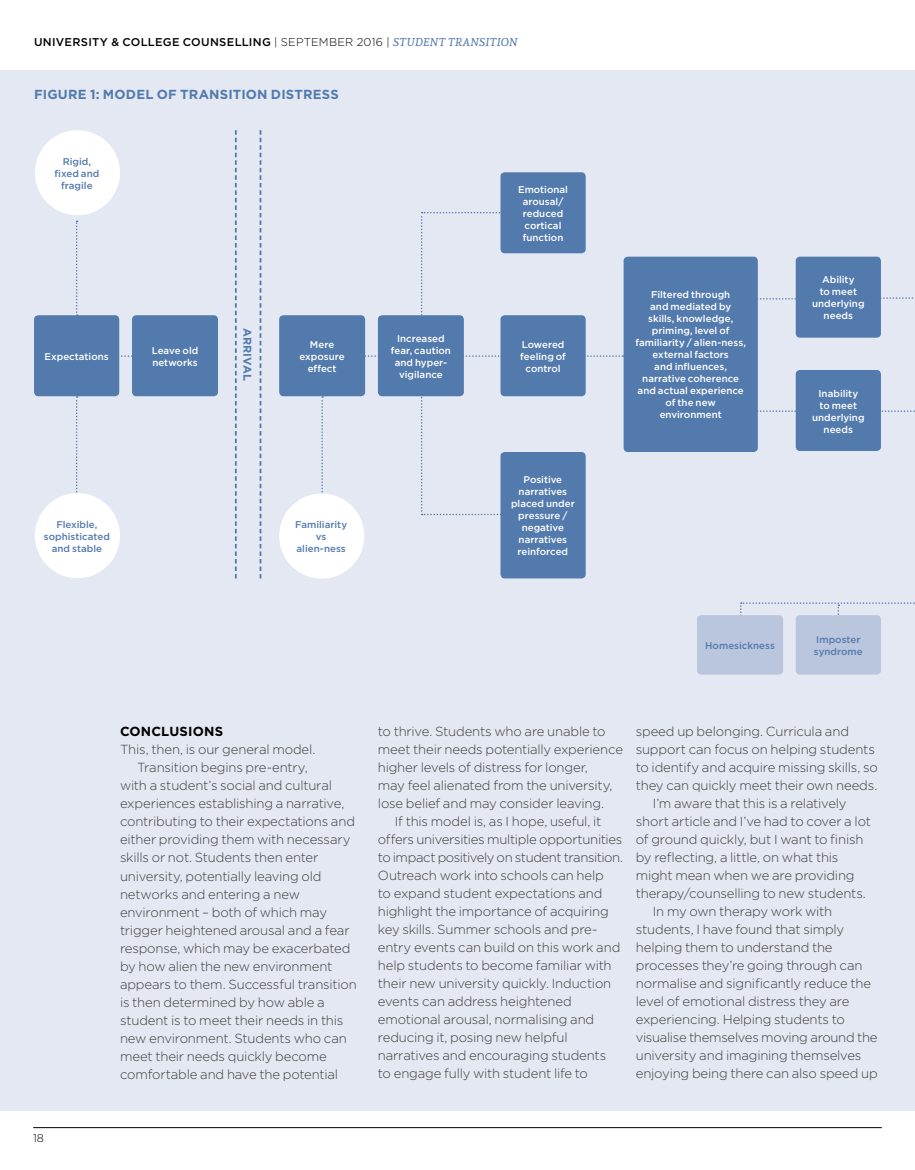
<style>
.page{position:relative;width:915px;height:1170px;background:#fff}
.page>*{position:absolute;margin:0;border:0;box-sizing:border-box;transform-origin:0 0}
.t1{font:300 13.2px "Gotham";letter-spacing:-.015em;color:#3c3c3b}
.t2{font:300 13.2px "Gotham";letter-spacing:-.035em;color:#3c3c3b}
.t3{font:700 13.2px "Gotham";letter-spacing:.015em;color:#537aad}
.t4{font:700 13.2px "Gotham";letter-spacing:.015em;color:#000}
.t5{font:500 11.25px "Gotham";letter-spacing:.025em;color:#000}
.t6{font:700 11.25px "Gotham";letter-spacing:-.005em;color:#537aad}
.t7{font:300 11.25px "Gotham";color:#000}
.t8{font:500 9.75px/12px "Gotham";color:#fff;text-align:center}
.t9{font:500 9.75px/12px "Gotham";color:#537aad;text-align:center}
.s1{font-weight:300}
.s2{font-family:"Andada";font-weight:400;font-style:italic;color:#537aad}
</style>
<div class="page">
<hr style="left:33px;top:1127px;width:848px;height:1px;background:#000">
<div style="left:0;top:70px;width:914px;height:1040px;background:#e4e8f3"></div>
<div style="left:795px;top:257px;width:85px;height:80px;background:#537aad;border-radius:4px"></div>
<div style="left:795px;top:370px;width:85px;height:81px;background:#537aad;border-radius:4px"></div>
<svg style="left:259px;top:130px;width:2px;height:448px"></svg>
<svg style="left:235px;top:130px;width:2px;height:448px"></svg>
<svg style="left:76px;top:220px;width:2px;height:95px"></svg>
<svg style="left:76px;top:396px;width:2px;height:97px"></svg>
<svg style="left:321px;top:396px;width:2px;height:97px"></svg>
<svg style="left:119px;top:355px;width:13px;height:2px"></svg>
<svg style="left:365px;top:355px;width:13px;height:2px"></svg>
<svg style="left:463px;top:355px;width:37px;height:2px"></svg>
<svg style="left:585px;top:355px;width:38px;height:2px"></svg>
<svg style="left:757px;top:298px;width:39px;height:1px"></svg>
<svg style="left:757px;top:410px;width:39px;height:2px"></svg>
<div style="left:35px;top:130px;width:85px;height:85px;background:#fff;border-radius:50%"></div>
<div style="left:35px;top:493px;width:85px;height:85px;background:#fff;border-radius:50%"></div>
<div style="left:279px;top:493px;width:85px;height:85px;background:#fff;border-radius:50%"></div>
<svg style="left:421px;top:212px;width:108px;height:110px"></svg>
<svg style="left:421px;top:394px;width:89px;height:121px"></svg>
<div style="left:500px;top:172px;width:85px;height:81px;background:#537aad;border-radius:4px"></div>
<div style="left:500px;top:452px;width:85px;height:126px;background:#537aad;border-radius:4px"></div>
<div style="left:623px;top:257px;width:134px;height:195px;background:#537aad;border-radius:4px"></div>
<div style="left:279px;top:315px;width:86px;height:81px;background:#537aad;border-radius:4px"></div>
<div style="left:378px;top:315px;width:85px;height:81px;background:#537aad;border-radius:4px"></div>
<div style="left:500px;top:315px;width:85px;height:81px;background:#537aad;border-radius:4px"></div>
<div style="left:34px;top:315px;width:85px;height:81px;background:#537aad;border-radius:4px"></div>
<div style="left:132px;top:315px;width:86px;height:81px;background:#537aad;border-radius:4px"></div>
<svg style="left:880px;top:297px;width:35px;height:2px"></svg>
<svg style="left:880px;top:410px;width:35px;height:2px"></svg>
<svg style="left:740px;top:602px;width:175px;height:28px"></svg>
<div style="left:696px;top:615px;width:86px;height:59px;background:#bac5de;border-radius:4px"></div>
<div style="left:795px;top:615px;width:85px;height:59px;background:#bac5de;border-radius:4px"></div>
<p class="t5" style="left:34px;top:35px;width:484px">UNIVERSITY &amp; COLLEGE COUNSELLING <span class="s1">| SEPTEMBER 2016 |</span> <span class="s2">STUDENT TRANSITION</span></p>
<p class="t3" style="left:34px;top:86px;width:306px">FIGURE 1: MODEL OF TRANSITION DISTRESS</p>
<p class="t9" style="left:55px;top:155px;width:46px">Rigid, fixed and fragile</p>
<p class="t8" style="left:518px;top:183px;width:51px">Emotional arousal/ reduced cortical function</p>
<p class="t8" style="left:45px;top:350px;width:66px">Expectations</p>
<p class="t8" style="left:152px;top:344px;width:48px;text-align:left">Leave old networks</p>
<p class="t6" style="left:254px;top:328px;width:54px;rotate:90deg">ARRIVAL</p>
<p class="t8" style="left:299px;top:338px;width:47px">Mere exposure effect</p>
<p class="t8" style="left:390px;top:332px;width:62px">Increased fear, caution and hyper&shy;vigilance</p>
<p class="t8" style="left:520px;top:338px;width:47px">Lowered feeling of control</p>
<p class="t9" style="left:44px;top:518px;width:67px">Flexible, sophisticated and stable</p>
<p class="t9" style="left:295px;top:518px;width:53px">Familiarity vs alien-ness</p>
<p class="t8" style="left:511px;top:473px;width:65px">Positive narratives placed under pressure / negative narratives reinforced</p>
<p class="t8" style="left:635px;top:289px;width:112px">Filtered through<br>and mediated by<br>skills, knowledge, priming, level of familiarity / alien-ness, external factors<br>and influences, narrative coherence and actual experience of the new environment</p>
<p class="t8" style="left:811px;top:273px;width:54px">Ability<br>to meet underlying needs</p>
<p class="t8" style="left:811px;top:387px;width:54px">Inability<br>to meet underlying needs</p>
<p class="t7" style="left:33px;top:1131px;width:12px">18</p>
<p class="t9" style="left:705px;top:639px;width:71px">Homesickness</p>
<p class="t9" style="left:813px;top:633px;width:50px;text-align:left">Imposter syndrome</p>
<p class="t4" style="left:120px;top:724px;width:104px">CONCLUSIONS</p>
<p class="t1" style="left:120px;top:742px;width:197px">This, then, is our general model.</p>
<p class="t1" style="left:137px;top:760px;width:172px">Transition begins pre-entry,</p>
<p class="t1" style="left:120px;top:778px;width:213px">with a student’s social and cultural</p>
<p class="t1" style="left:120px;top:796px;width:226px">experiences establishing a narrative,</p>
<p class="t1" style="left:120px;top:814px;width:236px">contributing to their expectations and</p>
<p class="t1" style="left:120px;top:832px;width:232px">either providing them with necessary</p>
<p class="t1" style="left:120px;top:850px;width:200px">skills or not. Students then enter</p>
<p class="t1" style="left:120px;top:868px;width:203px">university, potentially leaving old</p>
<p class="t1" style="left:120px;top:886px;width:181px">networks and entering a new</p>
<p class="t1" style="left:120px;top:904px;width:208px">environment – both of which may</p>
<p class="t1" style="left:120px;top:922px;width:231px">trigger heightened arousal and a fear</p>
<p class="t1" style="left:120px;top:940px;width:232px">response, which may be exacerbated</p>
<p class="t1" style="left:120px;top:958px;width:214px">by how alien the new environment</p>
<p class="t1" style="left:120px;top:976px;width:238px">appears to them. Successful transition</p>
<p class="t1" style="left:120px;top:994px;width:206px">is then determined by how able a</p>
<p class="t1" style="left:120px;top:1012px;width:225px">student is to meet their needs in this</p>
<p class="t1" style="left:120px;top:1030px;width:228px">new environment. Students who can</p>
<p class="t1" style="left:120px;top:1048px;width:208px">meet their needs quickly become</p>
<p class="t1" style="left:120px;top:1066px;width:219px">comfortable and have the potential</p>
<p class="t1" style="left:378px;top:724px;width:229px">to thrive. Students who are unable to</p>
<p class="t1" style="left:378px;top:742px;width:246px">meet their needs potentially experience</p>
<p class="t1" style="left:378px;top:760px;width:211px">higher levels of distress for longer,</p>
<p class="t1" style="left:378px;top:778px;width:236px">may feel alienated from the university,</p>
<p class="t1" style="left:378px;top:796px;width:227px">lose belief and may consider leaving.</p>
<p class="t1" style="left:395px;top:814px;width:208px">If this model is, as I hope, useful, it</p>
<p class="t1" style="left:378px;top:832px;width:246px">offers universities multiple opportunities</p>
<p class="t2" style="left:378px;top:850px;width:246px">to impact positively on student transition.</p>
<p class="t1" style="left:378px;top:868px;width:227px">Outreach work into schools can help</p>
<p class="t1" style="left:378px;top:886px;width:226px">to expand student expectations and</p>
<p class="t1" style="left:378px;top:904px;width:232px">highlight the importance of acquiring</p>
<p class="t1" style="left:378px;top:922px;width:221px">key skills. Summer schools and pre-</p>
<p class="t1" style="left:378px;top:940px;width:244px">entry events can build on this work and</p>
<p class="t1" style="left:378px;top:958px;width:235px">help students to become familiar with</p>
<p class="t1" style="left:378px;top:976px;width:235px">their new university quickly. Induction</p>
<p class="t1" style="left:378px;top:994px;width:195px">events can address heightened</p>
<p class="t1" style="left:378px;top:1012px;width:218px">emotional arousal, normalising and</p>
<p class="t1" style="left:378px;top:1030px;width:191px">reducing it, posing new helpful</p>
<p class="t1" style="left:378px;top:1048px;width:230px">narratives and encouraging students</p>
<p class="t1" style="left:378px;top:1066px;width:211px">to engage fully with student life to</p>
<p class="t1" style="left:635px;top:724px;width:214px">speed up belonging. Curricula and</p>
<p class="t1" style="left:635px;top:742px;width:240px">support can focus on helping students</p>
<p class="t1" style="left:635px;top:760px;width:243px">to identify and acquire missing skills, so</p>
<p class="t1" style="left:635px;top:778px;width:243px">they can quickly meet their own needs.</p>
<p class="t1" style="left:652px;top:796px;width:195px">I’m aware that this is a relatively</p>
<p class="t1" style="left:635px;top:814px;width:236px">short article and I’ve had to cover a lot</p>
<p class="t1" style="left:635px;top:832px;width:229px">of ground quickly, but I want to finish</p>
<p class="t1" style="left:635px;top:850px;width:204px">by reflecting, a little, on what this</p>
<p class="t1" style="left:635px;top:868px;width:220px">might mean when we are providing</p>
<p class="t1" style="left:635px;top:886px;width:231px">therapy/counselling to new students.</p>
<p class="t1" style="left:652px;top:904px;width:181px">In my own therapy work with</p>
<p class="t1" style="left:635px;top:922px;width:210px">students, I have found that simply</p>
<p class="t1" style="left:635px;top:940px;width:198px">helping them to understand the</p>
<p class="t1" style="left:635px;top:958px;width:228px">processes they’re going through can</p>
<p class="t1" style="left:635px;top:976px;width:237px">normalise and significantly reduce the</p>
<p class="t1" style="left:635px;top:994px;width:215px">level of emotional distress they are</p>
<p class="t1" style="left:635px;top:1012px;width:210px">experiencing. Helping students to</p>
<p class="t1" style="left:635px;top:1030px;width:243px">visualise themselves moving around the</p>
<p class="t1" style="left:635px;top:1048px;width:227px">university and imagining themselves</p>
<p class="t1" style="left:635px;top:1066px;width:243px">enjoying being there can also speed up</p>
</div>
